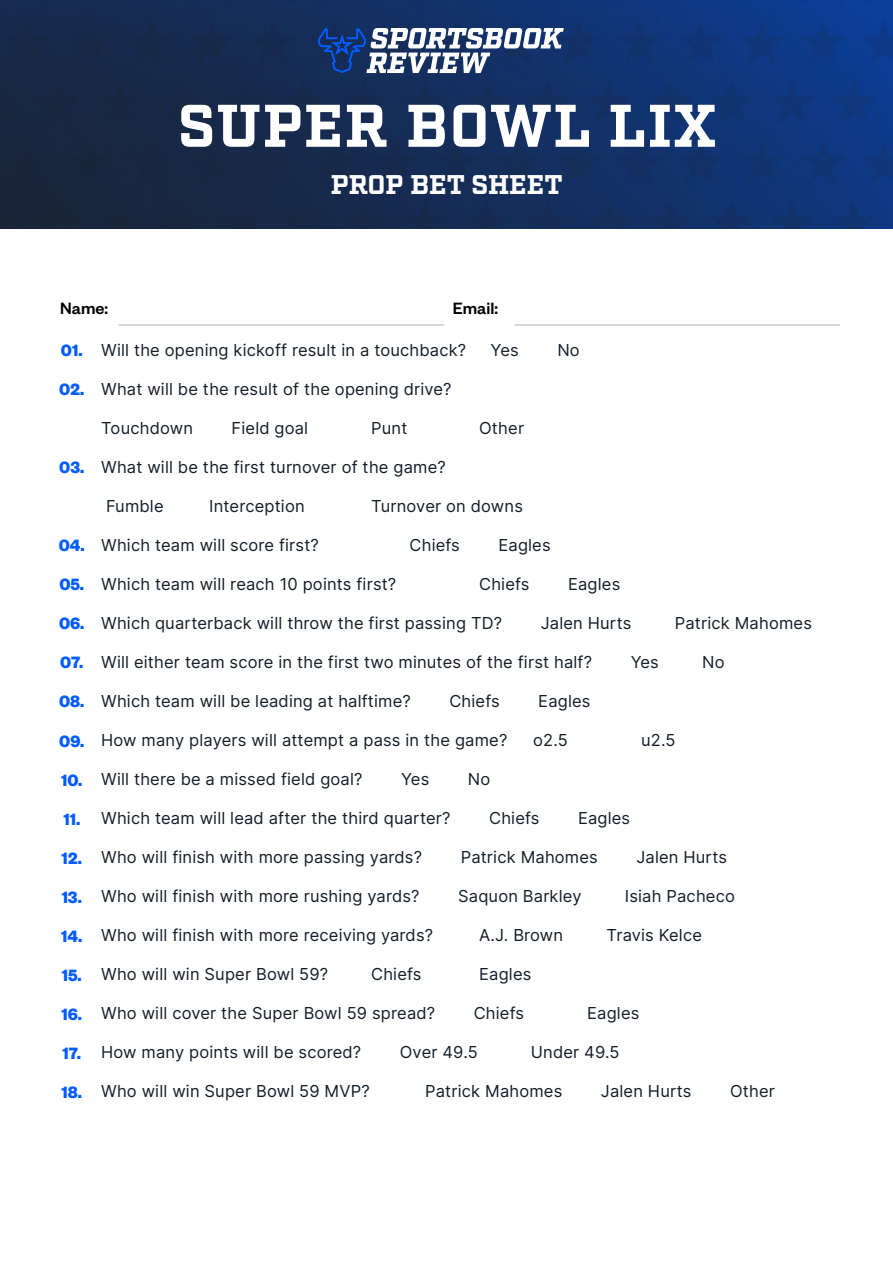
<style>
.page{position:relative;width:893px;height:1263px;background:#fff}
.page>*{position:absolute;margin:0;border:0;box-sizing:border-box;transform-origin:0 0}
.t1{font:700 60px "Factoria";letter-spacing:.025em;color:#fff}
.t2{font:700 27px "Factoria";letter-spacing:-.01em;color:#fff}
.t3{font:700 18px/39px "Founders Grotesk";color:#035cff}
.t4{font:500 18px "Founders Grotesk";color:#000}
.t5{font:16.5px "Inter";letter-spacing:.01em;color:#141e29}
</style>
<div class="page">
<img style="left:0;top:0;width:893px;height:228px">
<hr style="left:119px;top:324px;width:325px;height:2px;background:#cbcece">
<hr style="left:514px;top:324px;width:326px;height:2px;background:#cbcece">
<svg style="left:318px;top:28px;width:246px;height:45px"></svg>
<h1 class="t1" style="left:178px;top:90px;width:540px">SUPER BOWL LIX</h1>
<h2 class="t2" style="left:331px;top:169px;width:233px">PROP BET SHEET</h2>
<p class="t4" style="left:60px;top:297px;width:49px">Name:</p>
<p class="t4" style="left:453px;top:297px;width:47px">Email:</p>
<p class="t3" style="left:59px;top:330px;width:27px">01.<br>02.</p>
<p class="t5" style="left:101px;top:338px;width:367px">Will the opening kickoff result in a touchback?</p>
<p class="t5" style="left:490px;top:338px;width:30px">Yes</p>
<p class="t5" style="left:557px;top:338px;width:24px">No</p>
<p class="t5" style="left:101px;top:377px;width:352px">What will be the result of the opening drive?</p>
<p class="t5" style="left:101px;top:416px;width:93px">Touchdown</p>
<p class="t5" style="left:232px;top:416px;width:78px">Field goal</p>
<p class="t5" style="left:371px;top:416px;width:38px">Punt</p>
<p class="t5" style="left:479px;top:416px;width:46px">Other</p>
<p class="t5" style="left:101px;top:455px;width:346px">What will be the first turnover of the game?</p>
<p class="t5" style="left:106px;top:494px;width:59px">Fumble</p>
<p class="t5" style="left:209px;top:494px;width:97px">Interception</p>
<p class="t5" style="left:371px;top:494px;width:153px">Turnover on downs</p>
<p class="t5" style="left:101px;top:533px;width:219px">Which team will score first?</p>
<p class="t5" style="left:410px;top:533px;width:52px">Chiefs</p>
<p class="t5" style="left:498px;top:533px;width:54px">Eagles</p>
<p class="t5" style="left:101px;top:572px;width:297px">Which team will reach 10 points first?</p>
<p class="t5" style="left:479px;top:572px;width:52px">Chiefs</p>
<p class="t5" style="left:568px;top:572px;width:54px">Eagles</p>
<p class="t5" style="left:101px;top:611px;width:402px">Which quarterback will throw the first passing TD?</p>
<p class="t5" style="left:541px;top:611px;width:92px">Jalen Hurts</p>
<p class="t5" style="left:675px;top:611px;width:139px">Patrick Mahomes</p>
<p class="t5" style="left:101px;top:650px;width:492px">Will either team score in the first two minutes of the first half?</p>
<p class="t5" style="left:631px;top:650px;width:30px">Yes</p>
<p class="t5" style="left:702px;top:650px;width:24px">No</p>
<p class="t5" style="left:101px;top:689px;width:311px">Which team will be leading at halftime?</p>
<p class="t5" style="left:449px;top:689px;width:52px">Chiefs</p>
<p class="t5" style="left:538px;top:689px;width:54px">Eagles</p>
<p class="t5" style="left:101px;top:728px;width:408px">How many players will attempt a pass in the game?</p>
<p class="t5" style="left:533px;top:728px;width:36px">o2.5</p>
<p class="t5" style="left:641px;top:728px;width:36px">u2.5</p>
<p class="t5" style="left:101px;top:767px;width:263px">Will there be a missed field goal?</p>
<p class="t5" style="left:401px;top:767px;width:30px">Yes</p>
<p class="t5" style="left:468px;top:767px;width:24px">No</p>
<p class="t5" style="left:101px;top:806px;width:351px">Which team will lead after the third quarter?</p>
<p class="t5" style="left:489px;top:806px;width:52px">Chiefs</p>
<p class="t5" style="left:578px;top:806px;width:54px">Eagles</p>
<p class="t5" style="left:101px;top:845px;width:322px">Who will finish with more passing yards?</p>
<p class="t5" style="left:461px;top:845px;width:139px">Patrick Mahomes</p>
<p class="t5" style="left:636px;top:845px;width:92px">Jalen Hurts</p>
<p class="t5" style="left:101px;top:884px;width:320px">Who will finish with more rushing yards?</p>
<p class="t5" style="left:458px;top:884px;width:125px">Saquon Barkley</p>
<p class="t5" style="left:625px;top:884px;width:111px">Isiah Pacheco</p>
<p class="t5" style="left:101px;top:923px;width:333px">Who will finish with more receiving yards?</p>
<p class="t5" style="left:479px;top:923px;width:85px">A.J. Brown</p>
<p class="t5" style="left:607px;top:923px;width:97px">Travis Kelce</p>
<p class="t5" style="left:101px;top:962px;width:229px">Who will win Super Bowl 59?</p>
<p class="t5" style="left:371px;top:962px;width:52px">Chiefs</p>
<p class="t5" style="left:479px;top:962px;width:54px">Eagles</p>
<p class="t5" style="left:101px;top:1001px;width:336px">Who will cover the Super Bowl 59 spread?</p>
<p class="t5" style="left:474px;top:1001px;width:52px">Chiefs</p>
<p class="t5" style="left:587px;top:1001px;width:54px">Eagles</p>
<p class="t5" style="left:101px;top:1040px;width:262px">How many points will be scored?</p>
<p class="t5" style="left:400px;top:1040px;width:79px">Over 49.5</p>
<p class="t5" style="left:531px;top:1040px;width:90px">Under 49.5</p>
<p class="t5" style="left:101px;top:1079px;width:270px">Who will win Super Bowl 59 MVP?</p>
<p class="t5" style="left:425px;top:1079px;width:139px">Patrick Mahomes</p>
<p class="t5" style="left:601px;top:1079px;width:92px">Jalen Hurts</p>
<p class="t5" style="left:730px;top:1079px;width:46px">Other</p>
<p class="t3" style="left:59px;top:447px;width:27px">03.</p>
<p class="t3" style="left:59px;top:525px;width:27px">04.<br>05.<br>06.<br>07.<br>08.<br>09.<br>10.<br>11.<br>12.<br>13.<br>14.<br>15.<br>16.<br>17.<br>18.</p>
</div>
